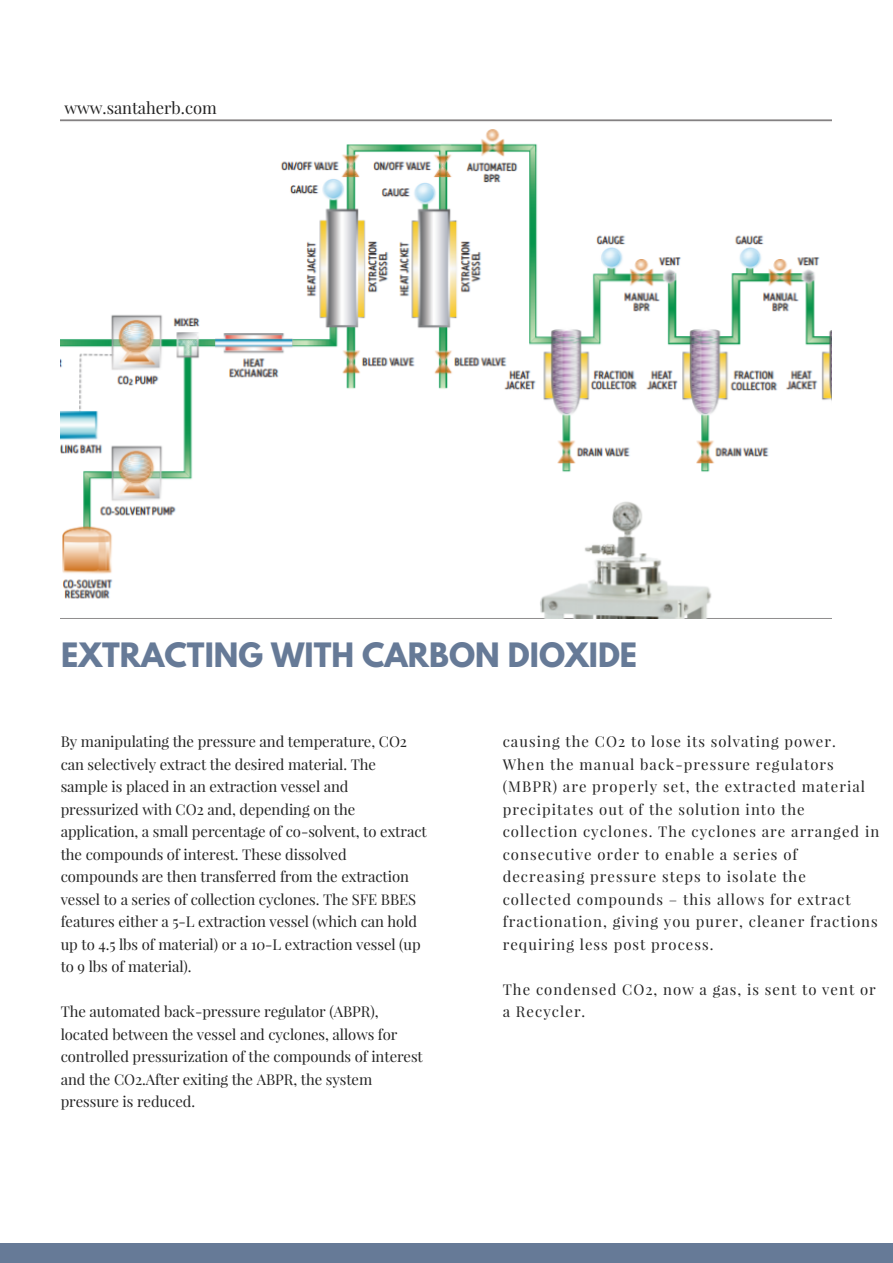
<style>
.page{position:relative;width:893px;height:1263px;background:#fff}
.page>*{position:absolute;margin:0;border:0;box-sizing:border-box;transform-origin:0 0}
.t1{font:700 29.7px "League Spartan";color:#667a97}
.t2{font:16.5px "Playfair Display";color:#222}
.t3{font:14.85px/22.5px "Playfair Display";letter-spacing:-.005em;color:#222}
.t4{font:14.85px/22.5px "Playfair Display";letter-spacing:.07em;color:#222}
</style>
<div class="page">
<img style="left:61px;top:119px;width:770px;height:499px">
<div style="left:0;top:1243px;width:892px;height:19px;background:#667a97"></div>
<p class="t2" style="left:64px;top:96px;width:154px">www.santaherb.com</p>
<h1 class="t1" style="left:61px;top:640px;width:577px">EXTRACTING WITH CARBON DIOXIDE</h1>
<p class="t3" style="left:61px;top:730px;width:367px">By manipulating the pressure and temperature, CO2 can selectively extract the desired material. The sample is placed in an extraction vessel and pressurized with CO2 and, depending on the application, a small percentage of co-solvent, to extract the compounds of interest. These dissolved compounds are then transferred from the extraction vessel to a series of collection cyclones. The SFE BBES features either a 5-L extraction vessel (which can hold up to 4.5 lbs of material) or a 10-L extraction vessel (up to 9 lbs of material).</p>
<p class="t3" style="left:61px;top:1000px;width:363px">The automated back-pressure regulator (ABPR), located between the vessel and cyclones, allows for controlled pressurization of the compounds of interest and the CO2.After exiting the ABPR, the system pressure is reduced.</p>
<p class="t4" style="left:502px;top:730px;width:378px">causing the CO2 to lose its solvating power.<br>When the manual back-pressure regulators (MBPR) are properly set, the extracted material precipitates out of the solution into the collection cyclones. The cyclones are arranged in consecutive order to enable a series of decreasing pressure steps to isolate the<br>collected compounds – this allows for extract fractionation, giving you purer, cleaner fractions requiring less post process.</p>
<p class="t4" style="left:502px;top:977px;width:374px">The condensed CO2, now a gas, is sent to vent or a Recycler.</p>
</div>
